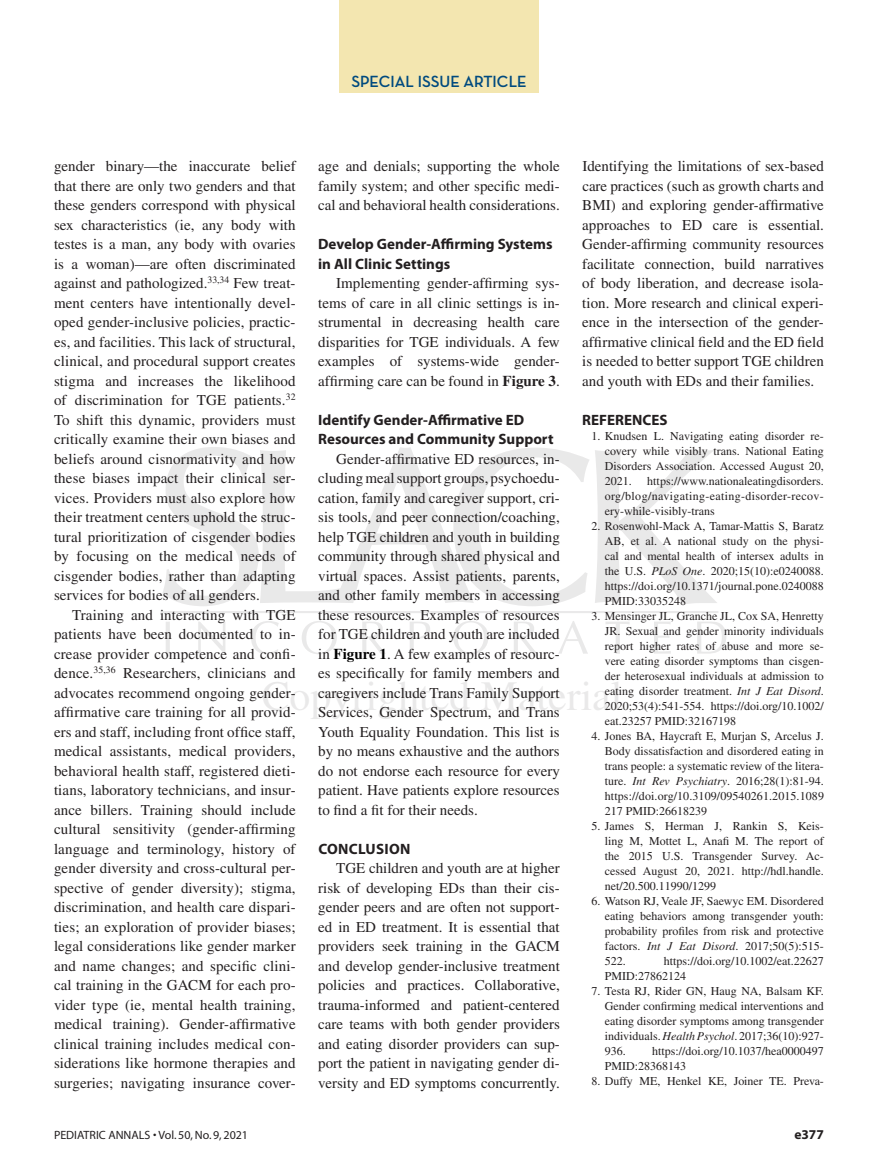
<style>
.page{position:relative;width:878px;height:1175px;background:#fff}
.page>*{position:absolute;margin:0;border:0;box-sizing:border-box;transform-origin:0 0}
.t1{font:41.85px "Times";color:#231f20}
.t2{font:700 16.5px "Neutraface Display";color:#004a7f}
.Body_text{font:15px/19.5px "Times";color:#231f20;text-align:justify}
.subhead2{font:700 15px/19.5px "Myriad Pro";color:#231f20}
.subhead1{font:700 15px "Myriad Pro";letter-spacing:.02em;color:#231f20}
.reference_subhead{font:700 15px "Myriad";color:#231f20}
.t3{font:700 13.5px "Myriad";color:#231f20}
.references{font:12px/15px "Times";color:#231f20;text-align:justify}
.runningFoot{font:12px "Myriad";color:#231f20}
.s1{font-weight:700}
.s2{font-weight:700;color:#000}
.s3{font-style:italic}
</style>
<div class="page">
<div style="left:339px;top:0;width:200px;height:92px;background:#f3e6b0"></div>
<svg style="left:163px;top:447px;width:554px;height:159px"></svg>
<svg style="left:166px;top:622px;width:4px;height:32px"></svg>
<svg style="left:198px;top:622px;width:27px;height:32px"></svg>
<svg style="left:251px;top:621px;width:28px;height:33px"></svg>
<svg style="left:302px;top:621px;width:35px;height:33px"></svg>
<svg style="left:362px;top:622px;width:23px;height:32px"></svg>
<svg style="left:410px;top:622px;width:20px;height:32px"></svg>
<svg style="left:453px;top:621px;width:35px;height:33px"></svg>
<svg style="left:514px;top:622px;width:23px;height:32px"></svg>
<svg style="left:559px;top:621px;width:29px;height:33px"></svg>
<svg style="left:605px;top:622px;width:24px;height:32px"></svg>
<svg style="left:654px;top:622px;width:17px;height:31px"></svg>
<svg style="left:697px;top:622px;width:29px;height:31px"></svg>
<hr style="left:160px;top:611px;width:558px;height:2px;background:#231f20">
<p class="t2" style="left:351px;top:72px;width:177px">SPECIAL ISSUE ARTICLE</p>
<p class="Body_text" style="left:582px;top:156px;width:243px">Identifying the limitations of sex-based care practices (such as growth charts and BMI) and exploring gender-affirmative approaches to ED care is essential.<br>Gender-affirming community resources facilitate connection, build narratives of body liberation, and decrease isola&shy;tion. More research and clinical experi&shy;ence in the intersection of the gender&shy;affirmative clinical field and the ED field is needed to better support TGE children and youth with EDs and their families.</p>
<p class="reference_subhead" style="left:582px;top:412px;width:87px">REFERENCES</p>
<p class="references" style="left:605px;top:428px;width:220px;text-indent:-14px">1. Knudsen L. Navigating eating disorder re&shy;covery while visibly trans. National Eating Disorders Association. Accessed August 20, 2021.</p>
<p class="Body_text" style="left:54px;top:156px;width:243px">gender binary—the inaccurate belief that there are only two genders and that these genders correspond with physical sex characteristics (ie, any body with testes is a man, any body with ovaries is a woman)—are often discriminated against and pathologized.<sup>33,34</sup> Few treat&shy;ment centers have intentionally devel&shy;oped gender-inclusive policies, practic&shy;es, and facilities. This lack of structural, clinical, and procedural support creates stigma and increases the likelihood of discrimination for TGE patients.<sup>32<br></sup>To shift this dynamic, providers must critically examine their own biases and beliefs around cisnormativity and how these biases impact their clinical ser&shy;vices. Providers must also explore how their treatment centers uphold the struc&shy;tural prioritization of cisgender bodies by focusing on the medical needs of cisgender bodies, rather than adapting services for bodies of all genders.</p>
<p class="Body_text" style="left:54px;top:605px;width:243px;text-indent:18px">Training and interacting with TGE patients have been documented to in&shy;crease provider competence and confi&shy;dence.<sup>35,36</sup> Researchers, clinicians and advocates recommend ongoing gender&shy;affirmative care training for all provid&shy;ers and staff, including front office staff, medical assistants, medical providers, behavioral health staff, registered dieti&shy;tians, laboratory technicians, and insur&shy;ance billers. Training should include cultural sensitivity (gender-affirming language and terminology, history of gender diversity and cross-cultural per&shy;spective of gender diversity); stigma, discrimination, and health care dispari&shy;ties; an exploration of provider biases; legal considerations like gender marker and name changes; and specific clini&shy;cal training in the GACM for each pro&shy;vider type (ie, mental health training, medical training). Gender-affirmative clinical training includes medical con&shy;siderations like hormone therapies and surgeries; navigating insurance cover-</p>
<p class="Body_text" style="left:318px;top:156px;width:243px">age and denials; supporting the whole family system; and other specific medi&shy;cal and behavioral health considerations.</p>
<p class="subhead2" style="left:318px;top:234px;width:236px">Develop Gender-Affirming Systems in All Clinic Settings</p>
<p class="Body_text" style="left:318px;top:273px;width:243px;text-indent:18px">Implementing gender-affirming sys&shy;tems of care in all clinic settings is in&shy;strumental in decreasing health care disparities for TGE individuals. A few examples of systems-wide gender&shy;affirming care can be found in <span class="s1">Figure 3</span>.</p>
<p class="subhead2" style="left:318px;top:410px;width:237px">Identify Gender-Affirmative ED<br>Resources and Community Support</p>
<p class="Body_text" style="left:318px;top:449px;width:243px;text-indent:18px">Gender-affirmative ED resources, in&shy;cluding meal support groups, psychoedu&shy;cation, family and caregiver support, cri&shy;sis tools, and peer connection/coaching, help TGE children and youth in building community through shared physical and virtual spaces. Assist patients, parents, and other family members in accessing these resources. Examples of resources for TGE children and youth are included in <span class="s2">Figure 1</span>. A few examples of resourc&shy;es specifically for family members and caregivers include Trans Family Support Services, Gender Spectrum, and Trans Youth Equality Foundation. This list is by no means exhaustive and the authors do not endorse each resource for every patient. Have patients explore resources to find a fit for their needs.</p>
<p class="subhead1" style="left:318px;top:840px;width:94px">CONCLUSION</p>
<p class="Body_text" style="left:318px;top:858px;width:243px;text-indent:18px">TGE children and youth are at higher risk of developing EDs than their cis&shy;gender peers and are often not support&shy;ed in ED treatment. It is essential that providers seek training in the GACM and develop gender-inclusive treatment policies and practices. Collaborative, trauma-informed and patient-centered care teams with both gender providers and eating disorder providers can sup&shy;port the patient in navigating gender di&shy;versity and ED symptoms concurrently.</p>
<p class="references" style="left:605px;top:473px;width:220px;text-indent:42px">https://www.nationaleatingdisorders. org/blog/navigating-eating-disorder-recov&shy;ery-while-visibly-trans</p>
<p class="references" style="left:604px;top:518px;width:221px;text-indent:-14px">2. Rosenwohl-Mack A, Tamar-Mattis S, Baratz AB, et al. A national study on the physi&shy;cal and mental health of intersex adults in the U.S. <span class="s3">PLoS One</span>. 2020;15(10):e0240088. https://doi.org/10.1371/journal.pone.0240088<br>PMID:33035248</p>
<p class="references" style="left:604px;top:608px;width:221px;text-indent:-14px">3. Mensinger JL, Granche JL, Cox SA, Henretty JR. Sexual and gender minority individuals report higher rates of abuse and more se&shy;vere eating disorder symptoms than cisgen&shy;der heterosexual individuals at admission to eating disorder treatment. <span class="s3">Int J Eat Disord</span>.<br>2020;53(4):541-554. https://doi.org/10.1002/ eat.23257 PMID:32167198</p>
<p class="references" style="left:604px;top:728px;width:221px;text-indent:-14px">4. Jones BA, Haycraft E, Murjan S, Arcelus J.<br>Body dissatisfaction and disordered eating in trans people: a systematic review of the litera&shy;ture. <span class="s3">Int Rev Psychiatry</span>. 2016;28(1):81-94. https://doi.org/10.3109/09540261.2015.1089<br>217 PMID:26618239</p>
<p class="references" style="left:605px;top:818px;width:220px;text-indent:-14px">5. James S, Herman J, Rankin S, Keis&shy;ling M, Mottet L, Anafi M. The report of the 2015 U.S. Transgender Survey. Ac&shy;cessed August 20, 2021. http://hdl.handle. net/20.500.11990/1299</p>
<p class="references" style="left:604px;top:893px;width:221px;text-indent:-14px">6. Watson RJ, Veale JF, Saewyc EM. Disordered eating behaviors among transgender youth: probability profiles from risk and protective factors. <span class="s3">Int J Eat Disord</span>. 2017;50(5):515- 522.</p>
<h1 class="t1" style="left:262px;top:672px;width:362px">Copyrighted Material</h1>
<p class="references" style="left:604px;top:953px;width:220px;text-indent:59px">https://doi.org/10.1002/eat.22627<br>PMID:27862124</p>
<p class="references" style="left:604px;top:983px;width:221px;text-indent:-14px">7. Testa RJ, Rider GN, Haug NA, Balsam KF.<br>Gender confirming medical interventions and eating disorder symptoms among transgender individuals. <span class="s3">Health Psychol</span>. 2017;36(10):927- 936.</p>
<p class="references" style="left:604px;top:1043px;width:220px;text-indent:47px">https://doi.org/10.1037/hea0000497<br>PMID:28368143</p>
<p class="references" style="left:591px;top:1073px;width:234px">8. Duffy ME, Henkel KE, Joiner TE. Preva-</p>
<p class="runningFoot" style="left:54px;top:1129px;width:196px">PEDIATRIC ANNALS • Vol. 50, No. 9, 2021</p>
<p class="t3" style="left:794px;top:1127px;width:31px">e377</p>
</div>
